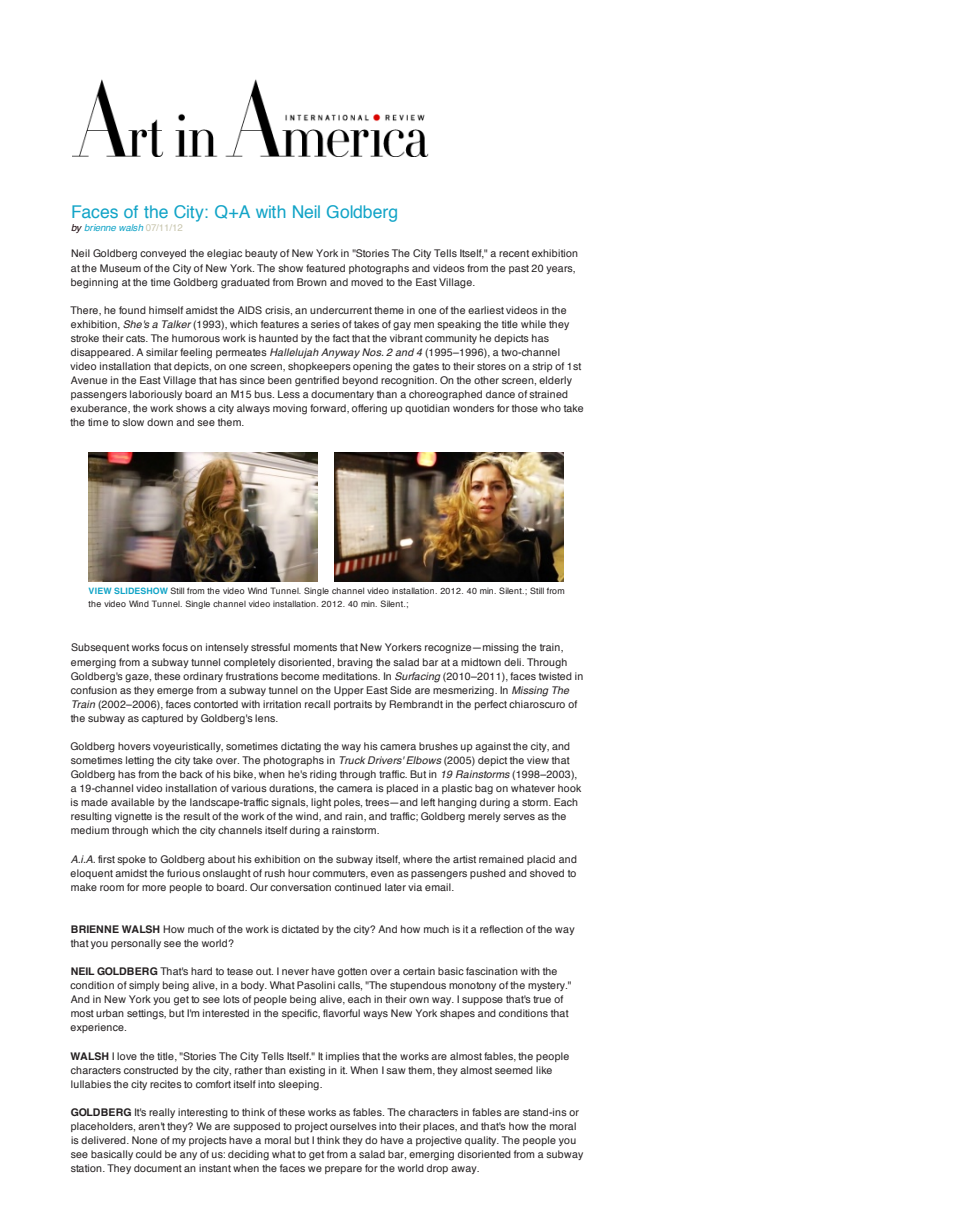
<style>
.page{position:relative;width:960px;height:1230px;background:#fff}
.page>*{position:absolute;margin:0;border:0;box-sizing:border-box;transform-origin:0 0}
.t1{font:17.55px "Helvetica";letter-spacing:-.005em;color:#12a4c7}
.t2{font:10.5px/14.1px "Helvetica";letter-spacing:.025em;color:#231f20}
.t3{font:italic 9.6px "Helvetica";letter-spacing:-.01em;color:#12a4c7}
.t4{font:8.85px/12.3px "Helvetica";letter-spacing:.035em;color:#231f20}
.s1{color:#170409}
.s2{font-style:normal;color:#c8c5ad}
.s3{font-style:italic}
.s4{font-weight:700;color:#12a4c7}
.s5{font-weight:700}
</style>
<div class="page">
<img style="left:73px;top:79px;width:356px;height:77px">
<img style="left:89px;top:453px;width:228px;height:128px">
<img style="left:335px;top:453px;width:229px;height:128px">
<h1 class="t1" style="left:71px;top:198px;width:329px">Faces of the City: Q+A with Neil Goldberg</h1>
<p class="t3" style="left:71px;top:220px;width:113px"><span class="s1">by</span> brienne walsh <span class="s2">07/11/12</span></p>
<p class="t2" style="left:71px;top:247px;width:509px">Neil Goldberg conveyed the elegiac beauty of New York in "Stories The City Tells Itself," a recent exhibition at the Museum of the City of New York. The show featured photographs and videos from the past 20 years, beginning at the time Goldberg graduated from Brown and moved to the East Village.</p>
<p class="t2" style="left:70px;top:303px;width:515px">There, he found himself amidst the AIDS crisis, an undercurrent theme in one of the earliest videos in the exhibition, <span class="s3">She's a Talker</span> (1993), which features a series of takes of gay men speaking the title while they stroke their cats. The humorous work is haunted by the fact that the vibrant community he depicts has disappeared. A similar feeling permeates <span class="s3">Hallelujah Anyway Nos. 2 and 4</span> (1995–1996), a two-channel video installation that depicts, on one screen, shopkeepers opening the gates to their stores on a strip of 1st Avenue in the East Village that has since been gentrified beyond recognition. On the other screen, elderly passengers laboriously board an M15 bus. Less a documentary than a choreographed dance of strained exuberance, the work shows a city always moving forward, offering up quotidian wonders for those who take the time to slow down and see them.</p>
<p class="t4" style="left:89px;top:585px;width:478px"><span class="s4">VIEW SLIDESHOW</span> Still from the video Wind Tunnel. Single channel video installation. 2012. 40 min. Silent.; Still from the video Wind Tunnel. Single channel video installation. 2012. 40 min. Silent.;</p>
<p class="t2" style="left:71px;top:641px;width:514px">Subsequent works focus on intensely stressful moments that New Yorkers recognize—missing the train, emerging from a subway tunnel completely disoriented, braving the salad bar at a midtown deli. Through Goldberg's gaze, these ordinary frustrations become meditations. In <span class="s3">Surfacing</span> (2010–2011), faces twisted in confusion as they emerge from a subway tunnel on the Upper East Side are mesmerizing. In <span class="s3">Missing The Train</span> (2002–2006), faces contorted with irritation recall portraits by Rembrandt in the perfect chiaroscuro of the subway as captured by Goldberg's lens.</p>
<p class="t2" style="left:71px;top:740px;width:512px">Goldberg hovers voyeuristically, sometimes dictating the way his camera brushes up against the city, and sometimes letting the city take over. The photographs in <span class="s3">Truck Drivers' Elbows</span> (2005) depict the view that Goldberg has from the back of his bike, when he's riding through traffic. But in <span class="s3">19 Rainstorms</span> (1998–2003), a 19-channel video installation of various durations, the camera is placed in a plastic bag on whatever hook is made available by the landscape-traffic signals, light poles, trees—and left hanging during a storm. Each resulting vignette is the result of the work of the wind, and rain, and traffic; Goldberg merely serves as the medium through which the city channels itself during a rainstorm.</p>
<p class="t2" style="left:71px;top:852px;width:508px;text-align:justify"><span class="s3">A.i.A.</span> first spoke to Goldberg about his exhibition on the subway itself, where the artist remained placid and eloquent amidst the furious onslaught of rush hour commuters, even as passengers pushed and shoved to make room for more people to board. Our conversation continued later via email.</p>
<p class="t2" style="left:71px;top:922px;width:505px"><span class="s5">BRIENNE WALSH</span> How much of the work is dictated by the city? And how much is it a reflection of the way that you personally see the world?</p>
<p class="t2" style="left:71px;top:965px;width:502px"><span class="s5">NEIL GOLDBERG</span> That's hard to tease out. I never have gotten over a certain basic fascination with the condition of simply being alive, in a body. What Pasolini calls, "The stupendous monotony of the mystery." And in New York you get to see lots of people being alive, each in their own way. I suppose that's true of most urban settings, but I'm interested in the specific, flavorful ways New York shapes and conditions that experience.</p>
<p class="t2" style="left:71px;top:1049px;width:500px"><span class="s5">WALSH</span> I love the title, "Stories The City Tells Itself<span class="s3">.</span>" It implies that the works are almost fables, the people characters constructed by the city, rather than existing in it. When I saw them, they almost seemed like lullabies the city recites to comfort itself into sleeping.</p>
<p class="t2" style="left:71px;top:1105px;width:514px"><span class="s5">GOLDBERG</span> It's really interesting to think of these works as fables. The characters in fables are stand-ins or placeholders, aren't they? We are supposed to project ourselves into their places, and that's how the moral is delivered. None of my projects have a moral but I think they do have a projective quality. The people you see basically could be any of us: deciding what to get from a salad bar, emerging disoriented from a subway station. They document an instant when the faces we prepare for the world drop away.</p>
</div>
